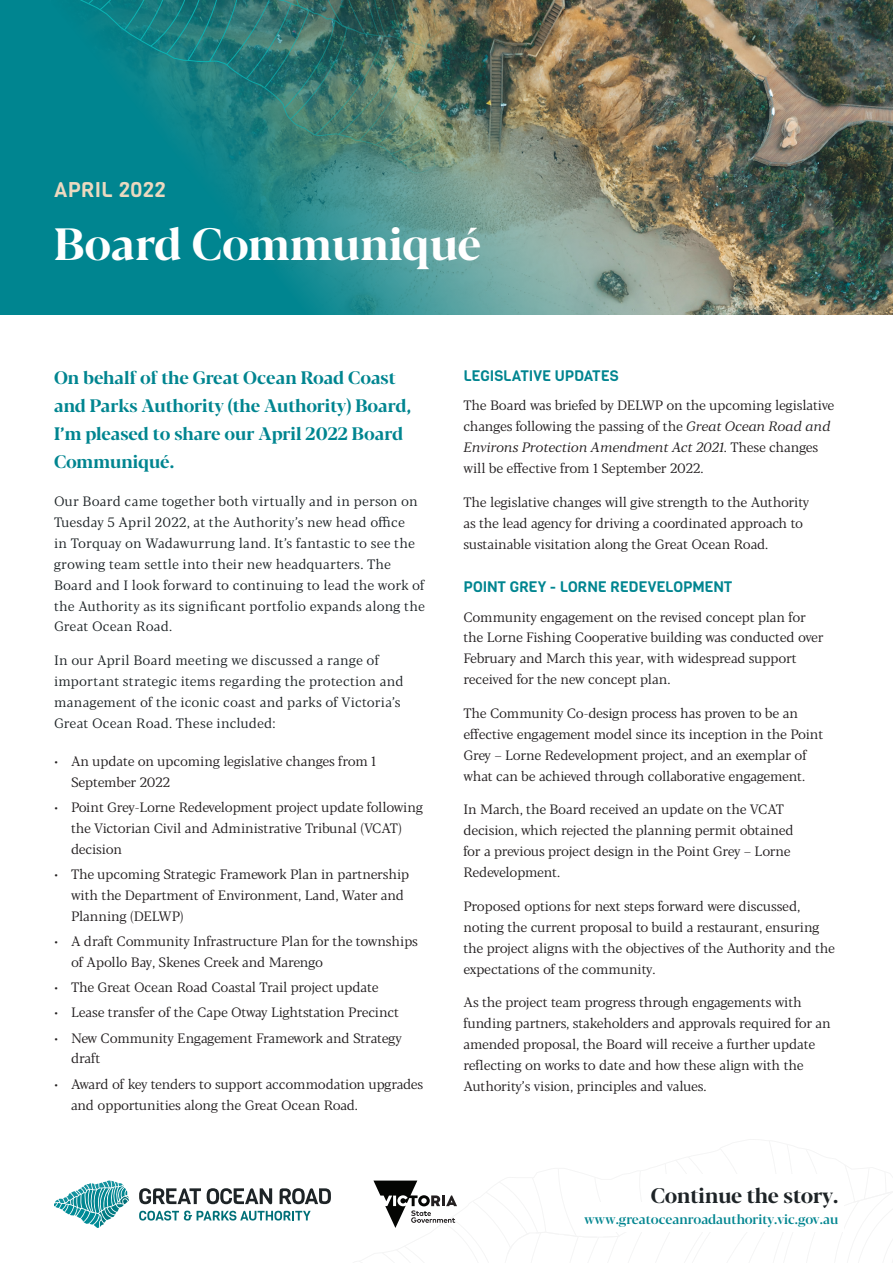
<style>
.page{position:relative;width:893px;height:1263px;background:#fff}
.page>*{position:absolute;margin:0;border:0;box-sizing:border-box;transform-origin:0 0}
.Heading_1{font:700 45px "Blacker Pro Dis";color:#fff}
.Tagline{font:700 21px "Blacker Pro Dis";letter-spacing:-.005em;color:#1e2427}
.Heading_2{font:21px "Viga";letter-spacing:.015em;color:#ebd9c0}
.Intro_para{font:700 18px/27.9px "Blacker Pro Dis";color:#008590}
.Heading_3{font:15px "Viga";letter-spacing:-.005em;color:#008590}
.Body{font:13.5px/20.9px "Blacker Pro Tx";letter-spacing:-.01em;color:#231f20}
.Body-2{font:13.5px/20.9px "Blacker Pro Tx";letter-spacing:.01em;color:#1e2427}
.Website{font:500 13.5px "Blacker Pro Dis";color:#008590}
.s1{font-style:italic}
</style>
<div class="page">
<img style="left:740px;top:0;width:153px;height:315px">
<img style="left:0;top:0;width:740px;height:315px">
<img style="left:71px;top:0;width:540px;height:173px">
<svg style="left:139px;top:1210px;width:172px;height:10px"></svg>
<svg style="left:139px;top:1188px;width:62px;height:16px"></svg>
<svg style="left:207px;top:1188px;width:65px;height:16px"></svg>
<svg style="left:280px;top:1188px;width:51px;height:16px"></svg>
<svg style="left:54px;top:1180px;width:75px;height:48px"></svg>
<svg style="left:373px;top:1139px;width:517px;height:98px"></svg>
<p class="Heading_2" style="left:54px;top:176px;width:113px">APRIL 2022</p>
<p class="Heading_1" style="left:54px;top:212px;width:429px">Board Communiqué</p>
<p class="Intro_para" style="left:54px;top:363px;width:359px">On behalf of the Great Ocean Road Coast and Parks Authority (the Authority) Board, I’m pleased to share our April 2022 Board Communiqué.</p>
<p class="Body-2" style="left:54px;top:490px;width:372px">Our Board came together both virtually and in person on Tuesday 5 April 2022, at the Authority’s new head office<br>in Torquay on Wadawurrung land. It’s fantastic to see the growing team settle into their new headquarters. The Board and I look forward to continuing to lead the work of the Authority as its significant portfolio expands along the Great Ocean Road.</p>
<p class="Body-2" style="left:54px;top:650px;width:351px">In our April Board meeting we discussed a range of important strategic items regarding the protection and management of the iconic coast and parks of Victoria’s Great Ocean Road. These included:</p>
<p class="Body" style="left:71px;top:750px;width:307px;text-indent:-17px">• An update on upcoming legislative changes from 1<br>September 2022</p>
<p class="Body" style="left:71px;top:796px;width:354px;text-indent:-17px">• Point Grey-Lorne Redevelopment project update following the Victorian Civil and Administrative Tribunal (VCAT) decision</p>
<p class="Body" style="left:71px;top:863px;width:340px;text-indent:-17px">• The upcoming Strategic Framework Plan in partnership with the Department of Environment, Land, Water and<br>Planning (DELWP)</p>
<p class="Body" style="left:71px;top:930px;width:348px;text-indent:-17px">• A draft Community Infrastructure Plan for the townships of Apollo Bay, Skenes Creek and Marengo</p>
<p class="Body" style="left:54px;top:977px;width:326px">• The Great Ocean Road Coastal Trail project update</p>
<p class="Body" style="left:54px;top:1002px;width:346px">• Lease transfer of the Cape Otway Lightstation Precinct</p>
<p class="Body" style="left:71px;top:1027px;width:332px;text-indent:-17px">• New Community Engagement Framework and Strategy draft</p>
<p class="Body" style="left:71px;top:1073px;width:354px;text-indent:-17px">• Award of key tenders to support accommodation upgrades and opportunities along the Great Ocean Road.</p>
<p class="Heading_3" style="left:463px;top:366px;width:157px">LEGISLATIVE UPDATES</p>
<p class="Body" style="left:463px;top:395px;width:373px">The Board was briefed by DELWP on the upcoming legislative changes following the passing of the <span class="s1">Great Ocean Road and Environs Protection Amendment Act 2021</span>. These changes will be effective from 1 September 2022.</p>
<p class="Body" style="left:463px;top:491px;width:347px">The legislative changes will give strength to the Authority as the lead agency for driving a coordinated approach to sustainable visitation along the Great Ocean Road.</p>
<p class="Heading_3" style="left:463px;top:577px;width:270px">POINT GREY - LORNE REDEVELOPMENT</p>
<p class="Body" style="left:463px;top:606px;width:362px">Community engagement on the revised concept plan for the Lorne Fishing Cooperative building was conducted over February and March this year, with widespread support received for the new concept plan.</p>
<p class="Body" style="left:463px;top:702px;width:361px">The Community Co-design process has proven to be an effective engagement model since its inception in the Point Grey – Lorne Redevelopment project, and an exemplar of what can be achieved through collaborative engagement.</p>
<p class="Body" style="left:463px;top:799px;width:332px">In March, the Board received an update on the VCAT decision, which rejected the planning permit obtained for a previous project design in the Point Grey – Lorne Redevelopment.</p>
<p class="Body" style="left:463px;top:895px;width:373px">Proposed options for next steps forward were discussed, noting the current proposal to build a restaurant, ensuring the project aligns with the objectives of the Authority and the expectations of the community.</p>
<p class="Body" style="left:463px;top:992px;width:369px">As the project team progress through engagements with funding partners, stakeholders and approvals required for an amended proposal, the Board will receive a further update reflecting on works to date and how these align with the Authority’s vision, principles and values.</p>
<p class="Tagline" style="left:651px;top:1181px;width:189px">Continue the story.</p>
<p class="Website" style="left:584px;top:1210px;width:255px">www.greatoceanroadauthority.vic.gov.au</p>
</div>
